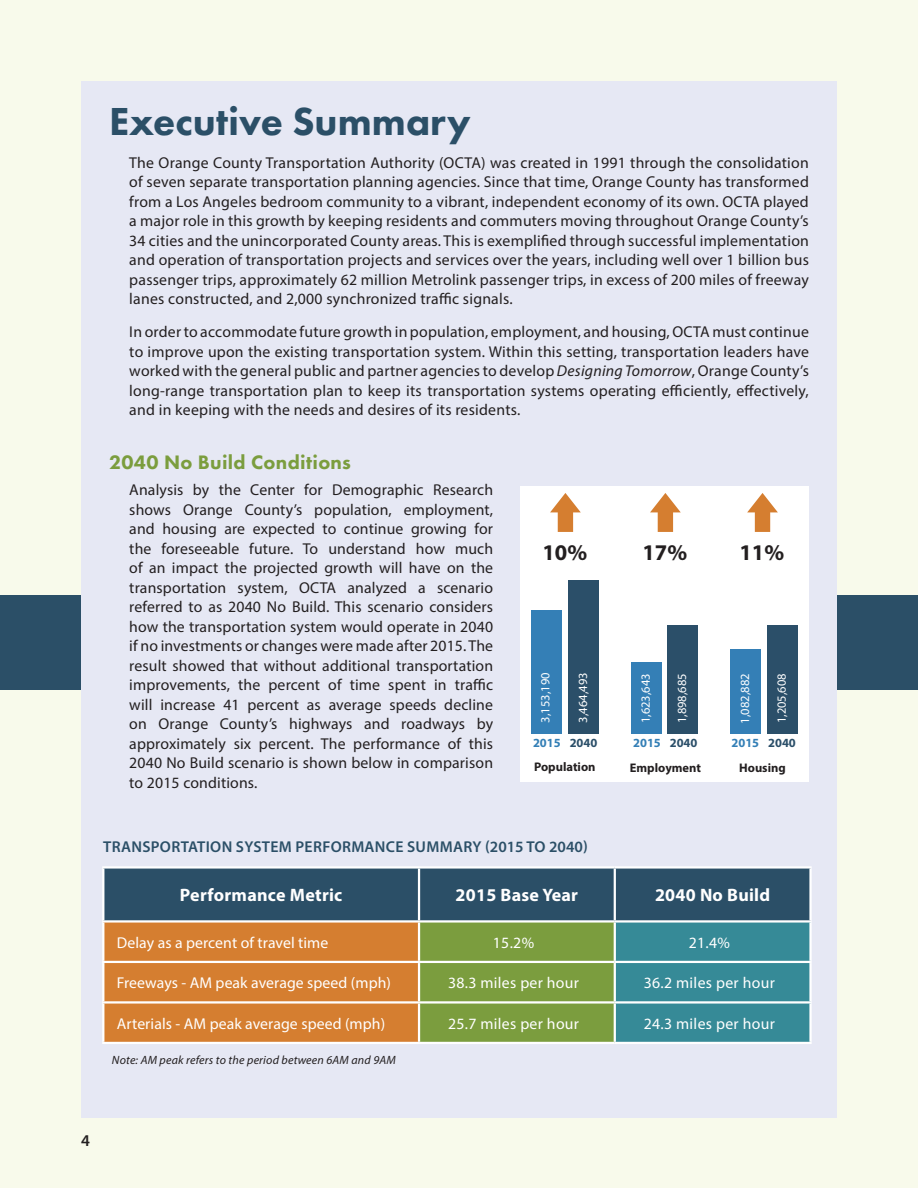
<style>
.page{position:relative;width:918px;height:1188px;background:#f8faeb}
.page>*{position:absolute;margin:0;border:0;box-sizing:border-box;transform-origin:0 0}
.t1{font:800 40.5px "Futura PT";color:#2b4f67}
.t2{font:700 22.5px "Myriad Pro";color:#231f20}
.t3{font:800 20.25px "Futura PT";letter-spacing:.015em;color:#7b9d3e}
.t4{font:700 18px "Myriad Pro";letter-spacing:.015em;color:#fff}
.t5{font:600 16.5px "Myriad Pro";color:#231f20}
.t6{font:15.75px/19.5px "Myriad Pro";letter-spacing:.015em;color:#231f20;text-align:justify}
.t7{font:15.75px "Myriad Pro";letter-spacing:.005em;color:#fff}
.t8{font:600 15.75px "Myriad Pro";letter-spacing:.02em;color:#2b4f67}
.t9{font:12.45px "Myriad Pro";color:#fff}
.t10{font:700 12.45px "Myriad Pro";color:#231f20}
.t11{font:700 12.45px "Myriad Pro";color:#347fb6}
.t12{font:italic 12px "Myriad Pro";letter-spacing:.015em;color:#231f20}
.s1{font-style:italic}
.s2{color:#2b4f69}
</style>
<div class="page">
<div style="left:0;top:596px;width:918px;height:94px;background:#2b4f67"></div>
<div style="left:81px;top:81px;width:756px;height:1037px;background:#e6e8f4"></div>
<div style="left:520px;top:486px;width:289px;height:296px;background:#fff"></div>
<svg style="left:550px;top:493px;width:31px;height:39px"></svg>
<svg style="left:650px;top:493px;width:31px;height:39px"></svg>
<svg style="left:747px;top:493px;width:31px;height:39px"></svg>
<div style="left:532px;top:611px;width:30px;height:123px;background:#347fb6"></div>
<div style="left:568px;top:580px;width:31px;height:154px;background:#2b4f69"></div>
<div style="left:631px;top:662px;width:31px;height:72px;background:#347fb6"></div>
<div style="left:668px;top:626px;width:30px;height:108px;background:#2b4f69"></div>
<div style="left:730px;top:649px;width:31px;height:85px;background:#347fb6"></div>
<div style="left:767px;top:626px;width:31px;height:108px;background:#2b4f69"></div>
<svg style="left:104px;top:869px;width:705px;height:173px;background:#717858"></svg>
<hr style="left:102px;top:866px;width:317px;height:3px;background:#fff">
<hr style="left:102px;top:869px;width:2px;height:51px;background:#fff">
<hr style="left:419px;top:866px;width:196px;height:3px;background:#fff">
<hr style="left:418px;top:869px;width:2px;height:51px;background:#fff">
<hr style="left:615px;top:866px;width:197px;height:3px;background:#fff">
<hr style="left:614px;top:869px;width:2px;height:51px;background:#fff">
<hr style="left:809px;top:869px;width:3px;height:51px;background:#fff">
<hr style="left:102px;top:920px;width:317px;height:3px;background:#fff">
<hr style="left:102px;top:923px;width:2px;height:38px;background:#fff">
<hr style="left:419px;top:920px;width:196px;height:3px;background:#fff">
<hr style="left:615px;top:920px;width:197px;height:3px;background:#fff">
<hr style="left:102px;top:961px;width:317px;height:2px;background:#fff">
<hr style="left:102px;top:963px;width:2px;height:38px;background:#fff">
<hr style="left:419px;top:961px;width:196px;height:2px;background:#fff">
<hr style="left:615px;top:961px;width:197px;height:2px;background:#fff">
<hr style="left:102px;top:1001px;width:317px;height:3px;background:#fff">
<hr style="left:102px;top:1004px;width:2px;height:38px;background:#fff">
<hr style="left:102px;top:1042px;width:317px;height:2px;background:#fff">
<hr style="left:418px;top:923px;width:2px;height:38px;background:#fff">
<hr style="left:614px;top:923px;width:2px;height:38px;background:#fff">
<hr style="left:809px;top:923px;width:3px;height:38px;background:#fff">
<hr style="left:418px;top:963px;width:2px;height:38px;background:#fff">
<hr style="left:614px;top:963px;width:2px;height:38px;background:#fff">
<hr style="left:809px;top:963px;width:3px;height:38px;background:#fff">
<hr style="left:419px;top:1001px;width:196px;height:3px;background:#fff">
<hr style="left:418px;top:1004px;width:2px;height:38px;background:#fff">
<hr style="left:615px;top:1001px;width:197px;height:3px;background:#fff">
<hr style="left:614px;top:1004px;width:2px;height:38px;background:#fff">
<hr style="left:809px;top:1004px;width:3px;height:38px;background:#fff">
<hr style="left:419px;top:1042px;width:196px;height:2px;background:#fff">
<hr style="left:615px;top:1042px;width:197px;height:2px;background:#fff">
<h1 class="t1" style="left:109px;top:96px;width:363px">Executive Summary</h1>
<p class="t6" style="left:129px;top:152px;width:681px">The Orange County Transportation Authority (OCTA) was created in 1991 through the consolidation of seven separate transportation planning agencies. Since that time, Orange County has transformed from a Los Angeles bedroom community to a vibrant, independent economy of its own. OCTA played a major role in this growth by keeping residents and commuters moving throughout Orange County’s 34 cities and the unincorporated County areas. This is exemplified through successful implementation and operation of transportation projects and services over the years, including well over 1 billion bus passenger trips, approximately 62 million Metrolink passenger trips, in excess of 200 miles of freeway lanes constructed, and 2,000 synchronized traffic signals.</p>
<p class="t6" style="left:129px;top:322px;width:681px">In order to accommodate future growth in population, employment, and housing, OCTA must continue to improve upon the existing transportation system. Within this setting, transportation leaders have worked with the general public and partner agencies to develop <span class="s1">Designing Tomorrow</span>, Orange County’s long-range transportation plan to keep its transportation systems operating efficiently, effectively, and in keeping with the needs and desires of its residents.</p>
<p class="t3" style="left:109px;top:450px;width:243px">2040 No Build Conditions</p>
<p class="t6" style="left:129px;top:480px;width:365px">Analysis by the Center for Demographic Research shows Orange County’s population, employment, and housing are expected to continue growing for the foreseeable future. To understand how much of an impact the projected growth will have on the transportation system, OCTA analyzed a scenario referred to as 2040 No Build. This scenario considers how the transportation system would operate in 2040 if no investments or changes were made after 2015. The result showed that without additional transportation improvements, the percent of time spent in traffic will increase 41 percent as average speeds decline on Orange County’s highways and roadways by approximately six percent. The performance of this 2040 No Build scenario is shown below in comparison to 2015 conditions.</p>
<h2 class="t2" style="left:542px;top:544px;width:46px">10%</h2>
<h2 class="t2" style="left:642px;top:544px;width:46px">17%</h2>
<h2 class="t2" style="left:740px;top:544px;width:46px">11%</h2>
<p class="t9" style="left:538px;top:723px;width:52px;rotate:-90deg">3,153,190</p>
<p class="t9" style="left:575px;top:723px;width:52px;rotate:-90deg">3,464,493</p>
<p class="t9" style="left:638px;top:723px;width:52px;rotate:-90deg">1,623,643</p>
<p class="t9" style="left:674px;top:723px;width:52px;rotate:-90deg">1,898,685</p>
<p class="t9" style="left:737px;top:724px;width:52px;rotate:-90deg">1,082,882</p>
<p class="t9" style="left:774px;top:723px;width:52px;rotate:-90deg">1,205,608</p>
<p class="t11" style="left:533px;top:738px;width:66px">2015 <span class="s2">2040</span></p>
<p class="t11" style="left:633px;top:738px;width:66px">2015 <span class="s2">2040</span></p>
<p class="t11" style="left:732px;top:738px;width:66px">2015 <span class="s2">2040</span></p>
<p class="t10" style="left:534px;top:762px;width:63px">Population</p>
<p class="t10" style="left:630px;top:763px;width:73px">Employment</p>
<p class="t10" style="left:739px;top:763px;width:48px">Housing</p>
<p class="t8" style="left:103px;top:837px;width:486px">TRANSPORTATION SYSTEM PERFORMANCE SUMMARY (2015 TO 2040)</p>
<p class="t4" style="left:180px;top:883px;width:164px">Performance Metric</p>
<p class="t4" style="left:456px;top:883px;width:124px">2015 Base Year</p>
<p class="t4" style="left:655px;top:883px;width:117px">2040 No Build</p>
<p class="t7" style="left:117px;top:933px;width:213px">Delay as a percent of travel time</p>
<p class="t7" style="left:493px;top:933px;width:43px">15.2%</p>
<p class="t7" style="left:689px;top:933px;width:43px">21.4%</p>
<p class="t7" style="left:117px;top:973px;width:276px">Freeways - AM peak average speed (mph)</p>
<p class="t7" style="left:448px;top:973px;width:133px">38.3 miles per hour</p>
<p class="t7" style="left:644px;top:973px;width:133px">36.2 miles per hour</p>
<p class="t7" style="left:117px;top:1014px;width:270px">Arterials - AM peak average speed (mph)</p>
<p class="t7" style="left:448px;top:1014px;width:133px">25.7 miles per hour</p>
<p class="t7" style="left:644px;top:1014px;width:133px">24.3 miles per hour</p>
<p class="t12" style="left:112px;top:1052px;width:285px">Note: AM peak refers to the period between 6AM and 9AM</p>
<p class="t5" style="left:81px;top:1130px;width:10px">4</p>
</div>
